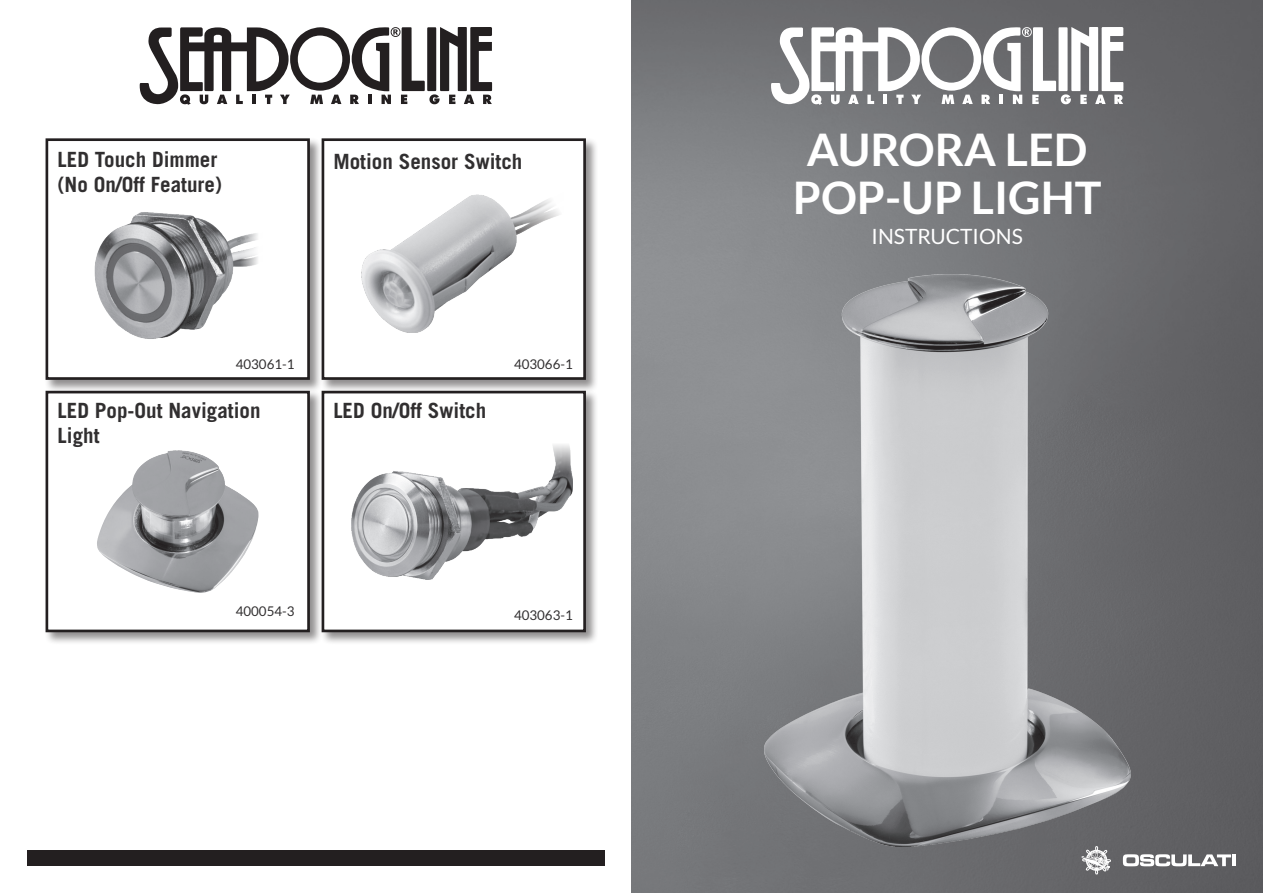
<style>
.page{position:relative;width:1263px;height:893px;background:#fff}
.page>*{position:absolute;margin:0;border:0;box-sizing:border-box;transform-origin:0 0}
.t1{font:700 45px/48px "Lato";color:#fff;text-align:center}
.t2{font:700 21px/25.2px "Trade Gothic LT Std";color:#312f30}
.t3{font:21px "Lato";color:#fff}
.t4{font:13.35px "Lato";color:#312f30}
</style>
<div class="page">
<div style="left:44px;top:390px;width:279px;height:255px;background:#231f20;opacity:.5"></div>
<div style="left:47px;top:392px;width:262px;height:239px;background:#fff"></div>
<div style="left:46px;top:391px;width:264px;height:241px;border:3px solid #231f20"></div>
<div style="left:44px;top:137px;width:279px;height:256px;background:#231f20;opacity:.5"></div>
<div style="left:47px;top:140px;width:262px;height:238px;background:#fff"></div>
<div style="left:46px;top:138px;width:264px;height:242px;border:3px solid #231f20"></div>
<div style="left:320px;top:137px;width:279px;height:256px;background:#231f20;opacity:.5"></div>
<div style="left:323px;top:140px;width:262px;height:238px;background:#fff"></div>
<div style="left:322px;top:138px;width:264px;height:242px;border:3px solid #231f20"></div>
<div style="left:320px;top:390px;width:279px;height:255px;background:#231f20;opacity:.5"></div>
<div style="left:323px;top:392px;width:262px;height:239px;background:#fff"></div>
<div style="left:322px;top:391px;width:264px;height:241px;border:3px solid #231f20"></div>
<img style="left:631px;top:0;width:632px;height:893px">
<svg style="left:771px;top:27px;width:352px;height:78px"></svg>
<svg style="left:140px;top:27px;width:352px;height:78px"></svg>
<div style="left:27px;top:851px;width:577px;height:15px;background:#231f20"></div>
<img style="left:764px;top:275px;width:366px;height:571px">
<img style="left:94px;top:212px;width:164px;height:127px">
<img style="left:352px;top:444px;width:221px;height:136px">
<img style="left:361px;top:194px;width:199px;height:139px">
<svg style="left:1081px;top:846px;width:30px;height:28px"></svg>
<svg style="left:1123px;top:854px;width:112px;height:12px"></svg>
<img style="left:97px;top:450px;width:161px;height:143px">
<p class="t2" style="left:58px;top:146px;width:166px">LED Touch Dimmer (No On/Off Feature)</p>
<p class="t2" style="left:333px;top:149px;width:191px">Motion Sensor Switch</p>
<p class="t4" style="left:236px;top:356px;width:60px">403061-1</p>
<p class="t4" style="left:514px;top:356px;width:60px">403066-1</p>
<p class="t2" style="left:58px;top:397px;width:205px">LED Pop-Out Navigation<br>Light</p>
<p class="t2" style="left:333px;top:397px;width:154px">LED On/Off Switch</p>
<p class="t4" style="left:236px;top:604px;width:60px">400054-3</p>
<p class="t4" style="left:514px;top:608px;width:60px">403063-1</p>
<h1 class="t1" style="left:793px;top:124px;width:310px">AURORA LED<br>POP-UP LIGHT</h1>
<p class="t3" style="left:872px;top:224px;width:153px">INSTRUCTIONS</p>
</div>
